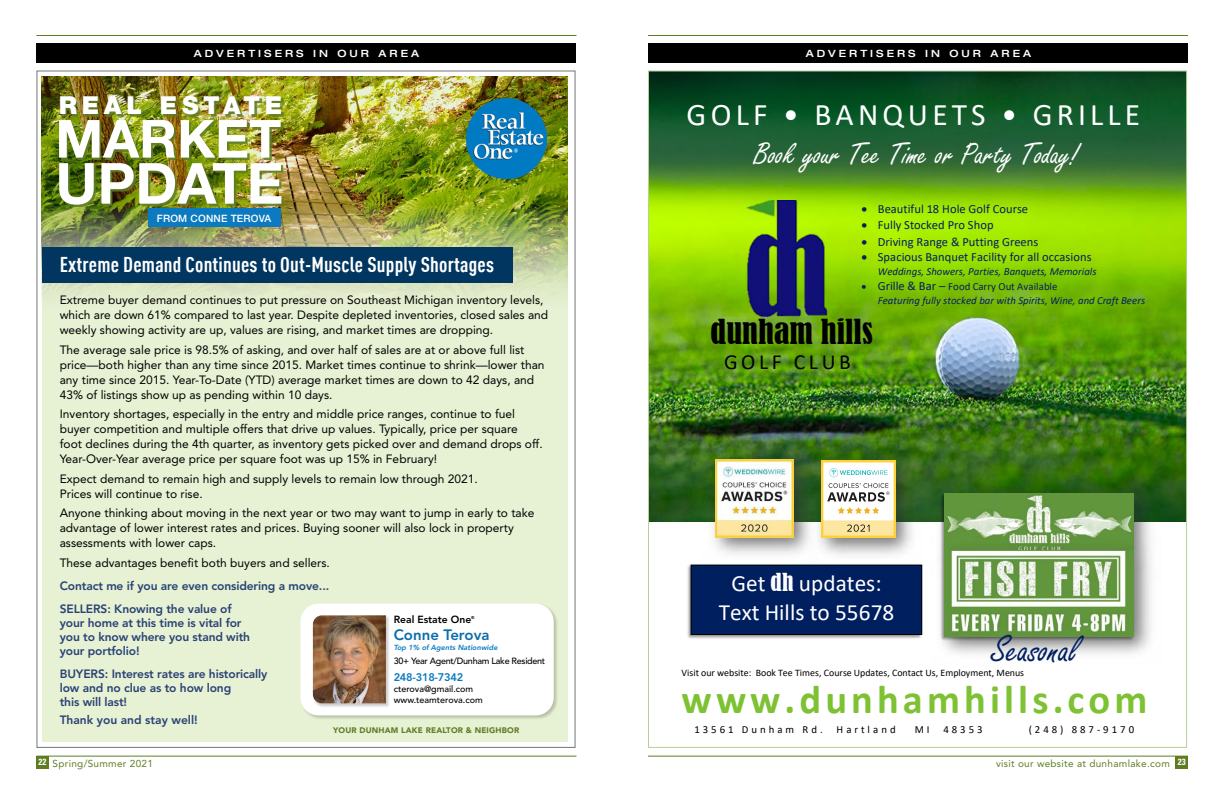
<style>
.page{position:relative;width:1224px;height:792px;background:#fff}
.page>*{position:absolute;margin:0;border:0;box-sizing:border-box;transform-origin:0 0}
.t1{font:700 56.7px "Helvetica Neue LT Std";color:#fff}
.t2{font:700 52.6px "Helvetica Neue LT Std";color:#fff}
.t3{font:700 40.5px "Calibri";letter-spacing:.1em;color:#7ec234}
.t4{font:40.5px "Freestyle Script";color:#002060}
.t5{font:32.3px "Freestyle Script";color:#fff}
.t6{font:condensed 32.3px "Bernard";color:#000}
.t7{font:31.5px "Calibri";letter-spacing:.135em;color:#fff}
.t8{font:900 24.8px "Helvetica Neue LT Std";letter-spacing:.19em;color:#fff}
.t9{font:23.3px/28.4px "Calibri";color:#fff;text-align:center}
.t10{font:21.6px "Calibri";letter-spacing:.17em;color:#000}
.t11{font:700 condensed 21px "DIN Offc";letter-spacing:.01em;color:#fff}
.t12{font:800 15px "Avenir LT Std";color:#0b6dab}
.t13{font:12.5px "Calibri";letter-spacing:.005em;color:#002060}
.t14{font:12px/15px "Avenir LT Std";color:#000}
.t15{font:800 12px/14px "Avenir LT Std";letter-spacing:-.01em;color:#294374}
.t16{font:800 11px "Avenir LT Std";letter-spacing:-.02em;color:#0b7ac0}
.t17{font:italic 10.8px/13.8px "Calibri";letter-spacing:.005em;color:#002060}
.t18{font:10.8px "Calibri";letter-spacing:.27em;color:#000}
.t19{font:800 10.3px "Avenir LT Std";color:#000}
.t20{font:500 10.2px "Helvetica Neue LT Std";letter-spacing:.02em;color:#fff}
.t21{font:10px "Avenir LT Std";letter-spacing:.03em;color:#5e7d23}
.t22{font:500 expanded 10px "Helvetica Neue LT Std";letter-spacing:.3em;color:#fff}
.t23{font:9.9px "Calibri";color:#000}
.t24{font:500 9px/11px "Avenir LT Std";color:#000}
.t25{font:500 9px "Avenir LT Std";letter-spacing:-.02em;color:#000}
.t26{font:900 8px "Avenir LT Std";letter-spacing:.025em;color:#5e7d23}
.t27{font:italic 800 7.4px "Avenir LT Std";color:#0b7ac0}
.t28{font:800 4.2px "Avenir LT Std";color:#000}
.s1{font-style:normal;font-size:12.5px}
.s2{font-style:normal}
.s3{font-family:"Bernard";font-stretch:condensed}
</style>
<div class="page">
<hr style="left:36px;top:756px;width:540px;height:1px;background:#5e7d23">
<div style="left:36px;top:756px;width:13px;height:12px;background:#5e7d23"></div>
<hr style="left:36px;top:35px;width:540px;height:1px;background:#5e7d23">
<hr style="left:648px;top:756px;width:540px;height:1px;background:#5e7d23">
<div style="left:1176px;top:756px;width:12px;height:12px;background:#5e7d23"></div>
<hr style="left:648px;top:35px;width:540px;height:1px;background:#5e7d23">
<img style="left:650px;top:72px;width:535px;height:450px">
<img style="left:931px;top:479px;width:230px;height:58px">
<img style="left:945px;top:493px;width:189px;height:44px">
<img style="left:939px;top:537px;width:213px;height:117px">
<img style="left:732px;top:201px;width:114px;height:111px">
<img style="left:704px;top:312px;width:208px;height:45px">
<img style="left:718px;top:348px;width:193px;height:43px">
<img style="left:688px;top:564px;width:235px;height:75px">
<img style="left:687px;top:567px;width:236px;height:69px">
<div style="left:691px;top:565px;width:231px;height:70px;background:#002060"></div>
<div style="left:691px;top:565px;width:231px;height:70px;border:1px solid #000"></div>
<img style="left:692px;top:569px;width:229px;height:62px">
<img style="left:807px;top:447px;width:116px;height:118px">
<img style="left:821px;top:460px;width:75px;height:78px">
<img style="left:702px;top:446px;width:118px;height:118px">
<img style="left:716px;top:460px;width:77px;height:77px">
<div style="left:648px;top:43px;width:540px;height:19px;background:#000"></div>
<div style="left:42px;top:77px;width:526px;height:665px;background:#e7f1d4"></div>
<img style="left:42px;top:76px;width:526px;height:219px">
<div style="left:36px;top:43px;width:540px;height:19px;background:#000"></div>
<img style="left:466px;top:98px;width:81px;height:81px">
<div style="left:62px;top:98px;width:221px;height:19px;background:#5e7d23;opacity:.88"></div>
<div style="left:61px;top:122px;width:222px;height:38px;background:#5e7d23;opacity:.88"></div>
<div style="left:61px;top:165px;width:223px;height:42px;background:#5e7d23;opacity:.88"></div>
<div style="left:148px;top:209px;width:133px;height:18px;background:#0b7ac0"></div>
<div style="left:43px;top:247px;width:470px;height:35px;background:#003660"></div>
<div style="left:300px;top:603px;width:259px;height:117px;background:#000;opacity:.2"></div>
<div style="left:300px;top:604px;width:254px;height:111px;background:#fff;border-radius:18px"></div>
<div style="left:313px;top:615px;width:78px;height:93px;background:#000;opacity:.2"></div>
<img style="left:313px;top:615px;width:73px;height:88px">
<p class="t22" style="left:194px;top:47px;width:227px">ADVERTISERS IN OUR AREA</p>
<p class="t22" style="left:806px;top:47px;width:227px">ADVERTISERS IN OUR AREA</p>
<h3 class="t8" style="left:59px;top:91px;width:225px">REAL ESTATE</h3>
<h2 class="t2" style="left:55px;top:106px;width:227px">MARKET</h2>
<h1 class="t1" style="left:55px;top:148px;width:230px">UPDATE</h1>
<p class="t20" style="left:157px;top:212px;width:116px">FROM CONNE TEROVA</p>
<h3 class="t7" style="left:687px;top:93px;width:455px">GOLF • BANQUETS • GRILLE</h3>
<h3 class="t5" style="left:754px;top:136px;width:326px">Book your Tee Time or Party Today!</h3>
<p class="t13" style="left:862px;top:201px;width:168px">• Beautiful 18 Hole Golf Course</p>
<p class="t13" style="left:862px;top:217px;width:133px">• Fully Stocked Pro Shop</p>
<p class="t13" style="left:862px;top:233px;width:178px">• Driving Range &amp; Putting Greens</p>
<p class="t13" style="left:862px;top:249px;width:231px">• Spacious Banquet Facility for all occasions</p>
<p class="t17" style="left:878px;top:264px;width:220px">Weddings, Showers, Parties, Banquets, Memorials</p>
<p class="t17" style="left:878px;top:279px;width:269px;text-indent:-16px">• <span class="s1">Grille &amp; Bar –</span> <span class="s2">Food Carry Out Available<br></span>Featuring fully stocked bar with Spirits, Wine, and Craft Beers</p>
<h3 class="t11" style="left:60px;top:252px;width:436px">Extreme Demand Continues to Out-Muscle Supply Shortages</h3>
<p class="t14" style="left:60px;top:293px;width:490px">Extreme buyer demand continues to put pressure on Southeast Michigan inventory levels, which are down 61% compared to last year. Despite depleted inventories, closed sales and weekly showing activity are up, values are rising, and market times are dropping.</p>
<p class="t14" style="left:60px;top:342px;width:486px">The average sale price is 98.5% of asking, and over half of sales are at or above full list price—both higher than any time since 2015. Market times continue to shrink—lower than any time since 2015. Year-To-Date (YTD) average market times are down to 42 days, and 43% of listings show up as pending within 10 days.</p>
<p class="t14" style="left:60px;top:407px;width:484px">Inventory shortages, especially in the entry and middle price ranges, continue to fuel buyer competition and multiple offers that drive up values. Typically, price per square foot declines during the 4th quarter, as inventory gets picked over and demand drops off.<br>Year-Over-Year average price per square foot was up 15% in February!</p>
<p class="t14" style="left:60px;top:471px;width:420px">Expect demand to remain high and supply levels to remain low through 2021.<br>Prices will continue to rise.</p>
<p class="t14" style="left:60px;top:506px;width:476px">Anyone thinking about moving in the next year or two may want to jump in early to take advantage of lower interest rates and prices. Buying sooner will also lock in property assessments with lower caps.</p>
<p class="t14" style="left:60px;top:555px;width:272px">These advantages benefit both buyers and sellers.</p>
<p class="t15" style="left:60px;top:574px;width:271px;line-height:23px">Contact me if you are even considering a move...<br>SELLERS: Knowing the value of</p>
<p class="t15" style="left:60px;top:616px;width:192px">your home at this time is vital for you to know where you stand with your portfolio!</p>
<p class="t15" style="left:60px;top:667px;width:209px">BUYERS: Interest rates are historically low and no clue as to how long<br>this will last!</p>
<p class="t15" style="left:60px;top:713px;width:139px">Thank you and stay well!</p>
<h3 class="t6" style="left:710px;top:313px;width:164px">dunham hills</h3>
<h3 class="t10" style="left:724px;top:346px;width:128px">GOLF CLUB</h3>
<h3 class="t9" style="left:719px;top:569px;width:177px">Get <span class="s3">dh</span> updates:<br>Text Hills to 55678</h3>
<p class="t19" style="left:394px;top:613px;width:79px">Real Estate One</p>
<p class="t28" style="left:471px;top:615px;width:5px">®</p>
<p class="t12" style="left:394px;top:626px;width:97px">Conne Terova</p>
<p class="t27" style="left:394px;top:643px;width:105px">Top 1% of Agents Nationwide</p>
<p class="t25" style="left:394px;top:656px;width:153px">30+ Year Agent/Dunham Lake Resident</p>
<p class="t16" style="left:394px;top:671px;width:71px">248-318-7342</p>
<p class="t24" style="left:394px;top:684px;width:91px">cterova@gmail.com www.teamterova.com</p>
<h3 class="t4" style="left:991px;top:628px;width:88px">Seasonal</h3>
<h3 class="t3" style="left:682px;top:671px;width:467px">www.dunhamhills.com</h3>
<p class="t18" style="left:695px;top:722px;width:130px">13561 Dunham Rd.</p>
<p class="t18" style="left:837px;top:722px;width:61px">Hartland</p>
<p class="t18" style="left:915px;top:722px;width:16px">M I</p>
<p class="t18" style="left:944px;top:722px;width:41px">48353</p>
<p class="t18" style="left:1029px;top:722px;width:107px">(248) 887-9170</p>
<p class="t23" style="left:682px;top:666px;width:344px">Visit our website: Book Tee Times, Course Updates, Contact Us, Employment, Menus</p>
<p class="t26" style="left:333px;top:725px;width:188px">YOUR DUNHAM LAKE REALTOR &amp; NEIGHBOR</p>
<p class="t21" style="left:39px;top:758px;width:116px"><sup>22</sup> Spring/Summer 2021</p>
<p class="t21" style="left:996px;top:758px;width:191px">visit our website at dunhamlake.com <sup>23</sup></p>
</div>
